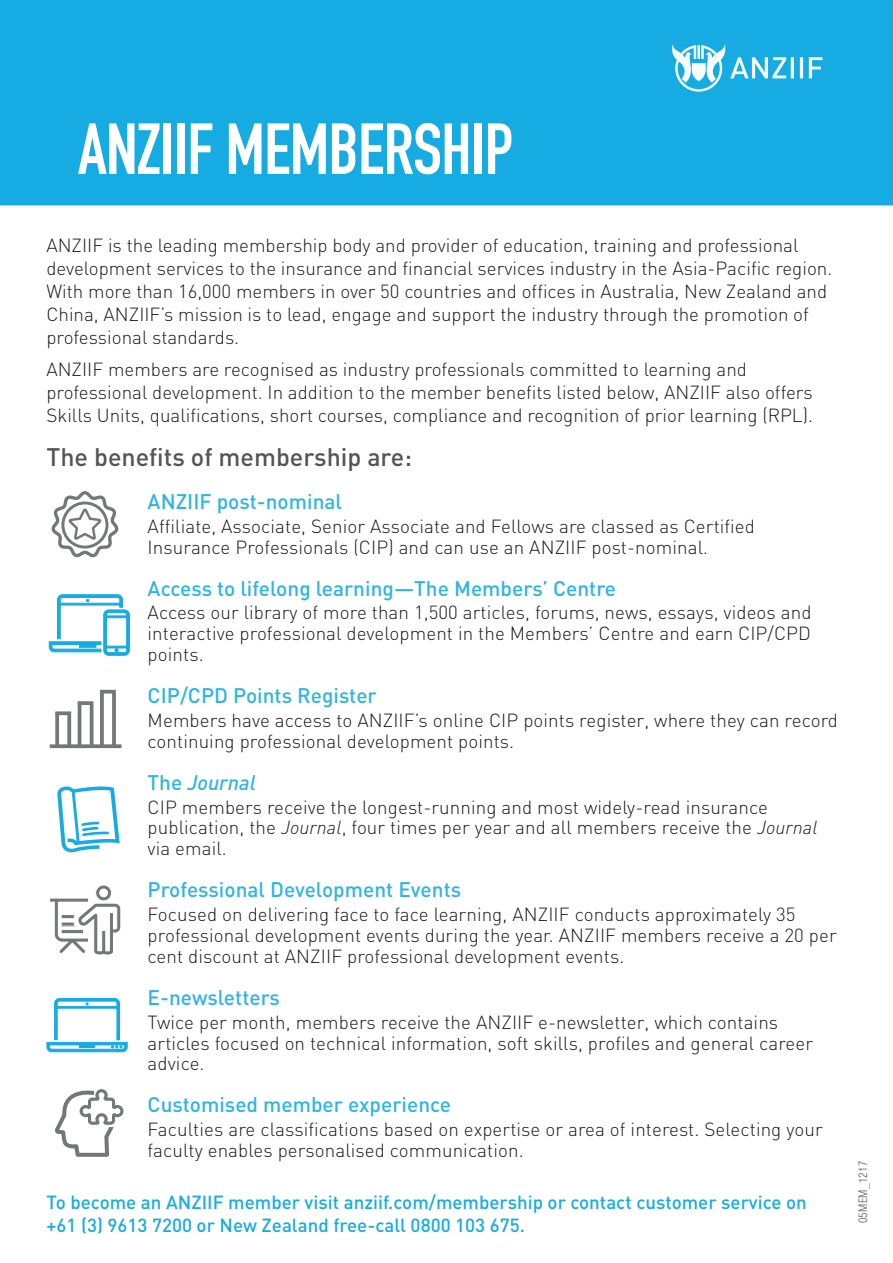
<style>
.page{position:relative;width:893px;height:1263px;background:#fff}
.page>*{position:absolute;margin:0;border:0;box-sizing:border-box;transform-origin:0 0}
.t1{font:700 70.95px "DIN Condensed";letter-spacing:-.01em;color:#fff}
.t2{font:500 25.05px "DIN";color:#414042}
.t3{font:500 20.85px "DIN";color:#16ace3}
.t4{font:italic 500 20.85px "DIN";color:#16ace3}
.t5{font:300 18.75px/20.9px "DIN";color:#000}
.t6{font:500 18.75px/23px "DIN";color:#16ace3}
.t7{font:300 condensed 11.55px "Swiss 721 BT";letter-spacing:.03em;color:#58595b}
.s1{font-style:normal}
.s2{font-style:italic}
</style>
<div class="page">
<div style="left:0;top:0;width:893px;height:205px;background:#16ace3"></div>
<svg style="left:672px;top:44px;width:150px;height:48px"></svg>
<svg style="left:57px;top:786px;width:63px;height:66px"></svg>
<svg style="left:50px;top:885px;width:71px;height:70px"></svg>
<div style="left:61px;top:914px;width:13px;height:5px;background:#757677"></div>
<div style="left:61px;top:914px;width:14px;height:5px;border:1px solid #fff"></div>
<div style="left:61px;top:922px;width:14px;height:4px;border:1px solid #fff"></div>
<div style="left:61px;top:929px;width:23px;height:5px;background:#757677"></div>
<div style="left:61px;top:929px;width:23px;height:5px;border:1px solid #fff"></div>
<svg style="left:51px;top:491px;width:67px;height:66px"></svg>
<svg style="left:50px;top:744px;width:71px;height:4px"></svg>
<svg style="left:52px;top:689px;width:66px;height:60px"></svg>
<svg style="left:100px;top:692px;width:4px;height:54px"></svg>
<svg style="left:55px;top:1089px;width:69px;height:68px"></svg>
<svg style="left:49px;top:594px;width:81px;height:62px"></svg>
<svg style="left:46px;top:998px;width:82px;height:55px"></svg>
<h1 class="t1" style="left:78px;top:107px;width:437px">ANZIIF MEMBERSHIP</h1>
<p class="t5" style="left:46px;top:233px;width:787px;line-height:23px">ANZIIF is the leading membership body and provider of education, training and professional development services to the insurance and financial services industry in the Asia-Pacific region.<br>With more than 16,000 members in over 50 countries and offices in Australia, New Zealand and China, ANZIIF’s mission is to lead, engage and support the industry through the promotion of professional standards.</p>
<p class="t5" style="left:46px;top:357px;width:768px;line-height:23px">ANZIIF members are recognised as industry professionals committed to learning and professional development. In addition to the member benefits listed below, ANZIIF also offers<br>Skills Units, qualifications, short courses, compliance and recognition of prior learning (RPL).</p>
<h2 class="t2" style="left:46px;top:440px;width:367px">The benefits of membership are:</h2>
<p class="t3" style="left:148px;top:488px;width:196px">ANZIIF post-nominal</p>
<p class="t5" style="left:148px;top:515px;width:609px">Affiliate, Associate, Senior Associate and Fellows are classed as Certified<br>Insurance Professionals (CIP) and can use an ANZIIF post-nominal.</p>
<p class="t3" style="left:148px;top:575px;width:470px">Access to lifelong learning—The Members’ Centre</p>
<p class="t5" style="left:148px;top:602px;width:665px;text-align:justify">Access our library of more than 1,500 articles, forums, news, essays, videos and interactive professional development in the Members’ Centre and earn CIP/CPD points.</p>
<p class="t3" style="left:148px;top:682px;width:231px">CIP/CPD Points Register</p>
<p class="t5" style="left:148px;top:709px;width:692px">Members have access to ANZIIF’s online CIP points register, where they can record continuing professional development points.</p>
<p class="t4" style="left:148px;top:769px;width:110px"><span class="s1">The</span> Journal</p>
<p class="t5" style="left:148px;top:796px;width:671px">CIP members receive the longest-running and most widely-read insurance publication, the <span class="s2">Journal</span>, four times per year and all members receive the <span class="s2">Journal </span>via email.</p>
<p class="t3" style="left:148px;top:876px;width:315px">Professional Development Events</p>
<p class="t5" style="left:148px;top:904px;width:691px">Focused on delivering face to face learning, ANZIIF conducts approximately 35 professional development events during the year. ANZIIF members receive a 20 per cent discount at ANZIIF professional development events.</p>
<p class="t3" style="left:148px;top:984px;width:134px">E-newsletters</p>
<p class="t5" style="left:148px;top:1011px;width:667px">Twice per month, members receive the ANZIIF e-newsletter, which contains articles focused on technical information, soft skills, profiles and general career advice.</p>
<p class="t3" style="left:148px;top:1091px;width:305px">Customised member experience</p>
<p class="t5" style="left:148px;top:1119px;width:677px">Faculties are classifications based on expertise or area of interest. Selecting your faculty enables personalised communication.</p>
<p class="t6" style="left:46px;top:1190px;width:762px">To become an ANZIIF member visit anziif.com/membership or contact customer service on +61 (3) 9613 7200 or New Zealand free-call 0800 103 675.</p>
<p class="t7" style="left:856px;top:1223px;width:64px;rotate:-90deg">05MEM_1217</p>
</div>
